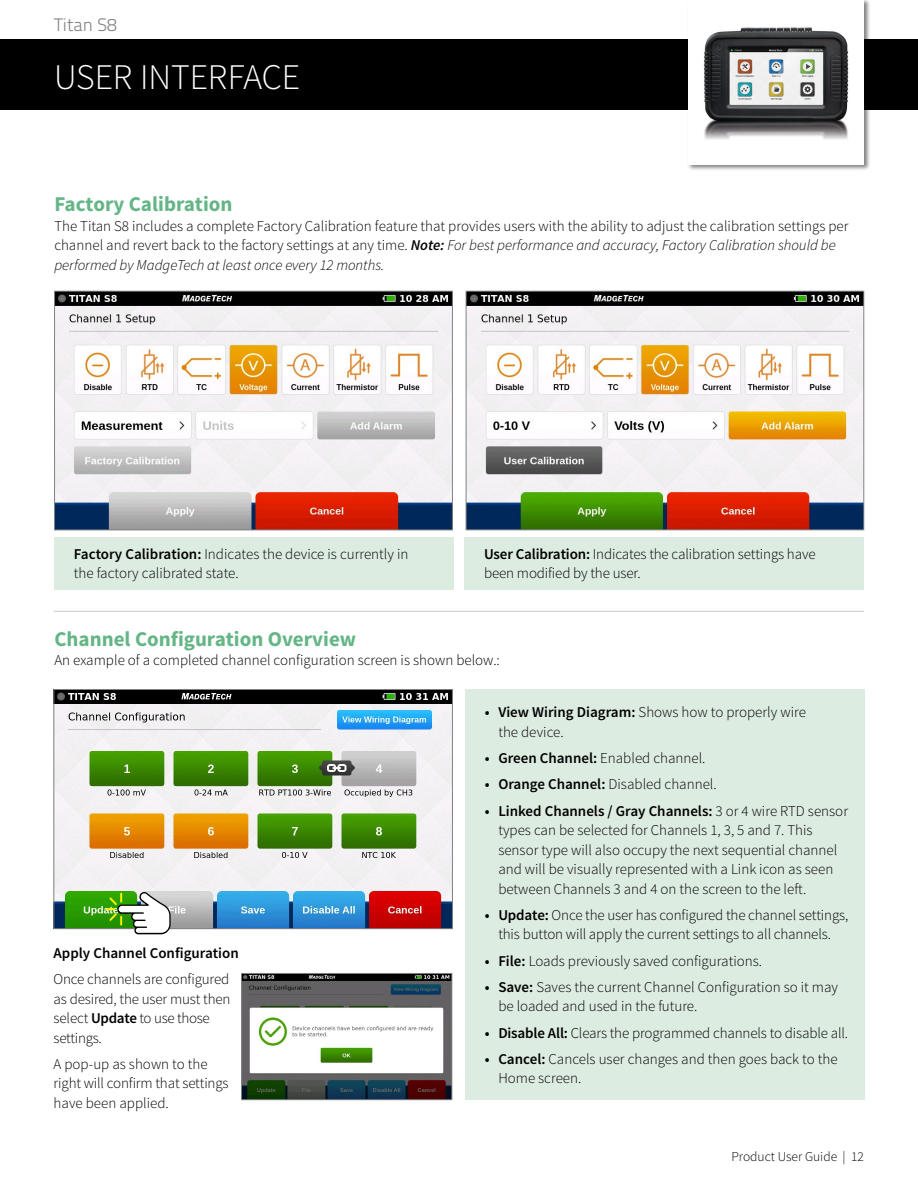
<style>
.page{position:relative;width:918px;height:1188px;background:#fff}
.page>*{position:absolute;margin:0;border:0;box-sizing:border-box;transform-origin:0 0}
.t1{font:300 36px "Source Sans Pro";color:#fff}
.t2{font:700 21px "Source Sans Pro";color:#64b686}
.t3{font:300 18px "Titillium Text 22 L";color:#808285}
.t4{font:300 15px/19.5px "Source Sans Pro";color:#000}
.t5{font:600 15px "Source Sans Pro";color:#000}
.t6{font:300 13.5px "Source Sans Pro";color:#000}
.s1{font-weight:600;font-style:italic}
.s2{font-style:italic}
.s3{font-weight:600}
</style>
<div class="page">
<div style="left:0;top:39px;width:918px;height:71px;background:#000"></div>
<div style="left:687px;top:0;width:184px;height:172px;background:#000;opacity:.5"></div>
<div style="left:688px;top:0;width:176px;height:165px;background:#fff"></div>
<img style="left:703px;top:27px;width:146px;height:113px">
<img style="left:56px;top:293px;width:395px;height:235px">
<div style="left:54px;top:291px;width:399px;height:239px;border:1px solid #808285"></div>
<img style="left:468px;top:293px;width:394px;height:235px">
<div style="left:466px;top:291px;width:398px;height:239px;border:1px solid #808285"></div>
<div style="left:54px;top:537px;width:400px;height:53px;background:#ddece0"></div>
<div style="left:465px;top:537px;width:399px;height:53px;background:#ddece0"></div>
<div style="left:465px;top:689px;width:400px;height:411px;background:#ddece0"></div>
<hr style="left:54px;top:611px;width:810px;height:1px;background:#c7c8ca">
<img style="left:56px;top:691px;width:395px;height:236px">
<div style="left:54px;top:689px;width:399px;height:240px;border:1px solid #808285"></div>
<svg style="left:106px;top:891px;width:65px;height:43px"></svg>
<img style="left:243px;top:975px;width:207px;height:123px">
<div style="left:241px;top:973px;width:211px;height:127px;border:1px solid #808285"></div>
<p class="t3" style="left:54px;top:11px;width:64px">Titan S8</p>
<h1 class="t1" style="left:54px;top:55px;width:248px">USER INTERFACE</h1>
<h2 class="t2" style="left:54px;top:191px;width:180px">Factory Calibration</h2>
<p class="t4" style="left:54px;top:216px;width:796px">The Titan S8 includes a complete Factory Calibration feature that provides users with the ability to adjust the calibration settings per channel and revert back to the factory settings at any time. <span class="s1">Note:</span> <span class="s2">For best performance and accuracy, Factory Calibration should be performed by MadgeTech at least once every 12 months.</span></p>
<p class="t4" style="left:74px;top:544px;width:336px"><span class="s3">Factory Calibration:</span> Indicates the device is currently in the factory calibrated state.</p>
<p class="t4" style="left:484px;top:544px;width:333px"><span class="s3">User Calibration:</span> Indicates the calibration settings have been modified by the user.</p>
<h2 class="t2" style="left:54px;top:625px;width:303px">Channel Configuration Overview</h2>
<p class="t4" style="left:54px;top:651px;width:447px">An example of a completed channel configuration screen is shown below.:</p>
<p class="t4" style="left:498px;top:703px;width:309px;text-indent:-14px"><span class="s3">• View Wiring Diagram:</span> Shows how to properly wire the device.</p>
<p class="t4" style="left:485px;top:748px;width:222px"><span class="s3">• Green Channel:</span> Enabled channel.</p>
<p class="t4" style="left:485px;top:775px;width:233px"><span class="s3">• Orange Channel:</span> Disabled channel.</p>
<p class="t4" style="left:498px;top:801px;width:351px;text-indent:-14px"><span class="s3">• Linked Channels / Gray Channels:</span> 3 or 4 wire RTD sensor types can be selected for Channels 1, 3, 5 and 7. This sensor type will also occupy the next sequential channel and will be visually represented with a Link icon as seen between Channels 3 and 4 on the screen to the left.</p>
<p class="t4" style="left:485px;top:905px;width:365px;text-align:center"><span class="s3">• Update:</span> Once the user has configured the channel settings, this button will apply the current settings to all channels.</p>
<p class="t4" style="left:485px;top:951px;width:279px"><span class="s3">• File:</span> Loads previously saved configurations.</p>
<p class="t4" style="left:498px;top:977px;width:341px;text-indent:-14px"><span class="s3">• Save:</span> Saves the current Channel Configuration so it may be loaded and used in the future.</p>
<p class="t4" style="left:485px;top:1023px;width:365px"><span class="s3">• Disable All:</span> Clears the programmed channels to disable all.</p>
<p class="t4" style="left:498px;top:1049px;width:341px;text-indent:-14px"><span class="s3">• Cancel:</span> Cancels user changes and then goes back to the<br>Home screen.</p>
<p class="t5" style="left:54px;top:943px;width:187px">Apply Channel Configuration</p>
<p class="t4" style="left:54px;top:969px;width:178px">Once channels are configured as desired, the user must then select <span class="s3">Update</span> to use those settings.</p>
<p class="t4" style="left:54px;top:1054px;width:177px">A pop-up as shown to the right will confirm that settings have been applied.</p>
<p class="t6" style="left:731px;top:1148px;width:134px">Product User Guide | 12</p>
</div>
